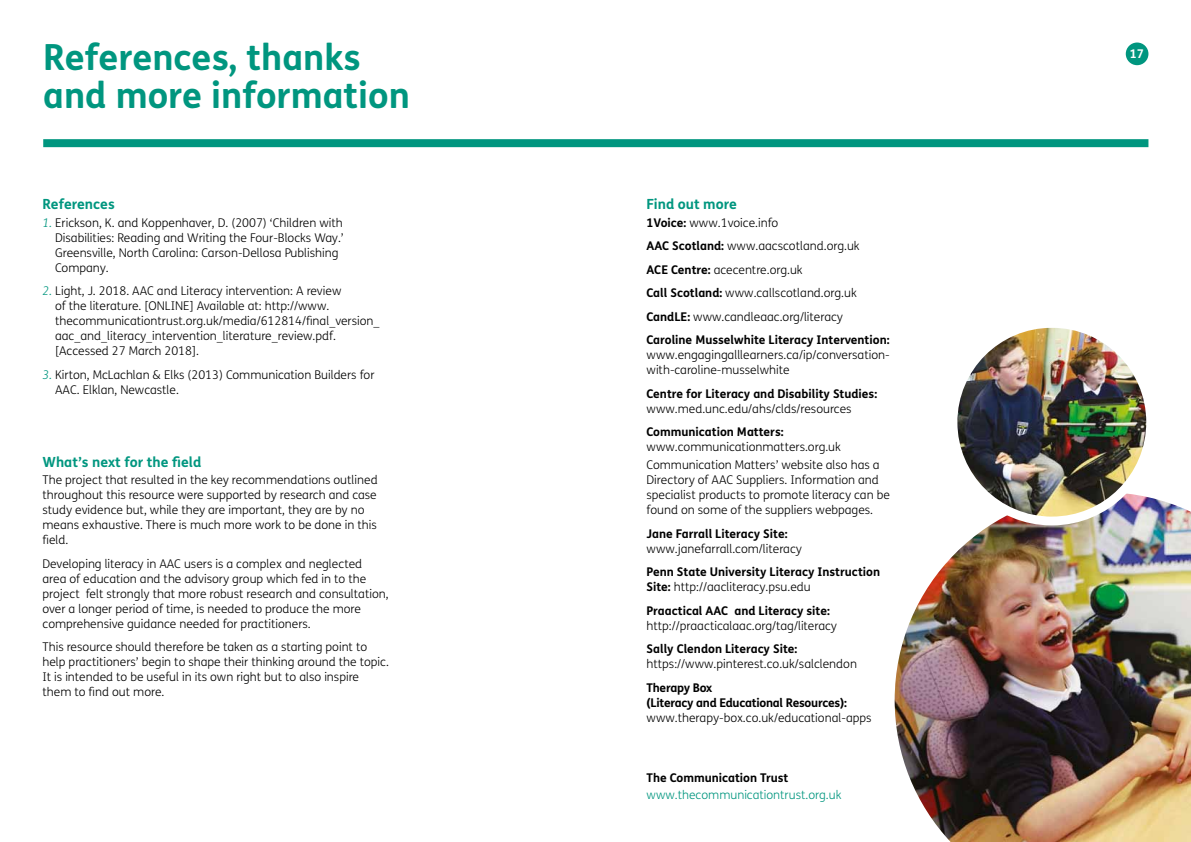
<style>
.page{position:relative;width:1191px;height:842px;background:#fff}
.page>*{position:absolute;margin:0;border:0;box-sizing:border-box;transform-origin:0 0}
.t1{font:700 36px/38px "FS Me";color:#00967f}
.t2{font:700 14px "FS Me";color:#00967f}
.t3{font:300 12px/15px "FS Me";color:#000}
.t4{font:700 12px/15px "FS Me";color:#000}
.t5{font:700 12px/15px "FS Me";letter-spacing:-.02em;color:#000}
.t6{font:300 12px "FS Me";color:#00967f}
.t7{font:700 12px "FS Me";color:#fff}
.s1{font-style:italic;color:#00967f}
.s2{font-weight:700}
.s3{font-weight:300}
</style>
<div class="page">
<div style="left:1125px;top:43px;width:23px;height:22px;background:#00967f;border-radius:50%"></div>
<div style="left:43px;top:139px;width:1105px;height:8px;background:#00967f"></div>
<img style="left:894px;top:497px;width:297px;height:345px">
<img style="left:953px;top:329px;width:197px;height:192px">
<div style="left:948px;top:319px;width:207px;height:206px;border:9px solid #fff;border-radius:50%"></div>
<h1 class="t1" style="left:43px;top:36px;width:368px">References, thanks and more information</h1>
<p class="t2" style="left:43px;top:193px;width:74px">References</p>
<p class="t3" style="left:55px;top:215px;width:290px;text-indent:-13px"><span class="s1">1.</span> Erickson, K. and Koppenhaver, D. (2007) ‘Children with Disabilities: Reading and Writing the Four-Blocks Way.’ Greensville, North Carolina: Carson-Dellosa Publishing Company.</p>
<p class="t3" style="left:55px;top:283px;width:326px;text-indent:-13px"><span class="s1">2.</span> Light, J. 2018. AAC and Literacy intervention: A review<br>of the literature. [ONLINE] Available at: http://www. thecommunicationtrust.org.uk/media/612814/final_version_ aac_and_literacy_intervention_literature_review.pdf. [Accessed 27 March 2018].</p>
<p class="t3" style="left:55px;top:367px;width:321px;text-indent:-13px"><span class="s1">3.</span> Kirton, McLachlan &amp; Elks (2013) Communication Builders for<br>AAC. Elklan, Newcastle.</p>
<p class="t2" style="left:43px;top:451px;width:160px">What’s next for the field</p>
<p class="t3" style="left:43px;top:472px;width:337px">The project that resulted in the key recommendations outlined throughout this resource were supported by research and case study evidence but, while they are important, they are by no means exhaustive. There is much more work to be done in this field.</p>
<p class="t3" style="left:43px;top:556px;width:348px">Developing literacy in AAC users is a complex and neglected area of education and the advisory group which fed in to the project felt strongly that more robust research and consultation, over a longer period of time, is needed to produce the more comprehensive guidance needed for practitioners.</p>
<p class="t3" style="left:43px;top:639px;width:348px">This resource should therefore be taken as a starting point to help practitioners’ begin to shape their thinking around the topic.<br>It is intended to be useful in its own right but to also inspire them to find out more.</p>
<p class="t2" style="left:646px;top:193px;width:92px">Find out more</p>
<p class="t3" style="left:646px;top:210px;width:244px;line-height:23.5px"><span class="s2">1Voice:</span> www.1voice.info<br><span class="s2">AAC Scotland:</span> www.aacscotland.org.uk<br><span class="s2">ACE Centre:</span> acecentre.org.uk<br><span class="s2">Call Scotland:</span> www.callscotland.org.uk <span class="s2">CandLE:</span> www.candleaac.org/literacy <span class="s2">Caroline Musselwhite Literacy Intervention:</span></p>
<p class="t3" style="left:646px;top:347px;width:245px">www.engagingalllearners.ca/ip/conversation&shy;with-caroline-musselwhite</p>
<p class="t4" style="left:646px;top:385px;width:232px">Centre for Literacy and Disability Studies:</p>
<p class="t3" style="left:646px;top:401px;width:207px">www.med.unc.edu/ahs/clds/resources</p>
<p class="t4" style="left:646px;top:424px;width:139px">Communication Matters:</p>
<p class="t3" style="left:646px;top:438px;width:235px;line-height:17.8px">www.communicationmatters.org.uk<br>Communication Matters’ website also has a</p>
<p class="t3" style="left:646px;top:472px;width:245px">Directory of AAC Suppliers. Information and specialist products to promote literacy can be found on some of the suppliers webpages.</p>
<p class="t4" style="left:646px;top:525px;width:142px">Jane Farrall Literacy Site:</p>
<p class="t3" style="left:646px;top:541px;width:157px">www.janefarrall.com/literacy</p>
<p class="t4" style="left:646px;top:564px;width:235px">Penn State University Literacy Instruction<br>Site: <span class="s3">http://aacliteracy.psu.edu</span></p>
<p class="t4" style="left:646px;top:602px;width:185px">Praactical AAC and Literacy site:</p>
<p class="t3" style="left:646px;top:618px;width:192px">http://praacticalaac.org/tag/literacy</p>
<p class="t4" style="left:646px;top:641px;width:152px">Sally Clendon Literacy Site:</p>
<p class="t3" style="left:646px;top:656px;width:212px">https://www.pinterest.co.uk/salclendon</p>
<p class="t5" style="left:646px;top:679px;width:202px">Therapy Box<br>(Literacy and Educational Resources):</p>
<p class="t3" style="left:646px;top:710px;width:226px">www.therapy-box.co.uk/educational-apps</p>
<p class="t4" style="left:646px;top:769px;width:143px">The Communication Trust</p>
<p class="t6" style="left:646px;top:787px;width:196px">www.thecommunicationtrust.org.uk</p>
<p class="t7" style="left:1129px;top:45px;width:16px">17</p>
</div>
